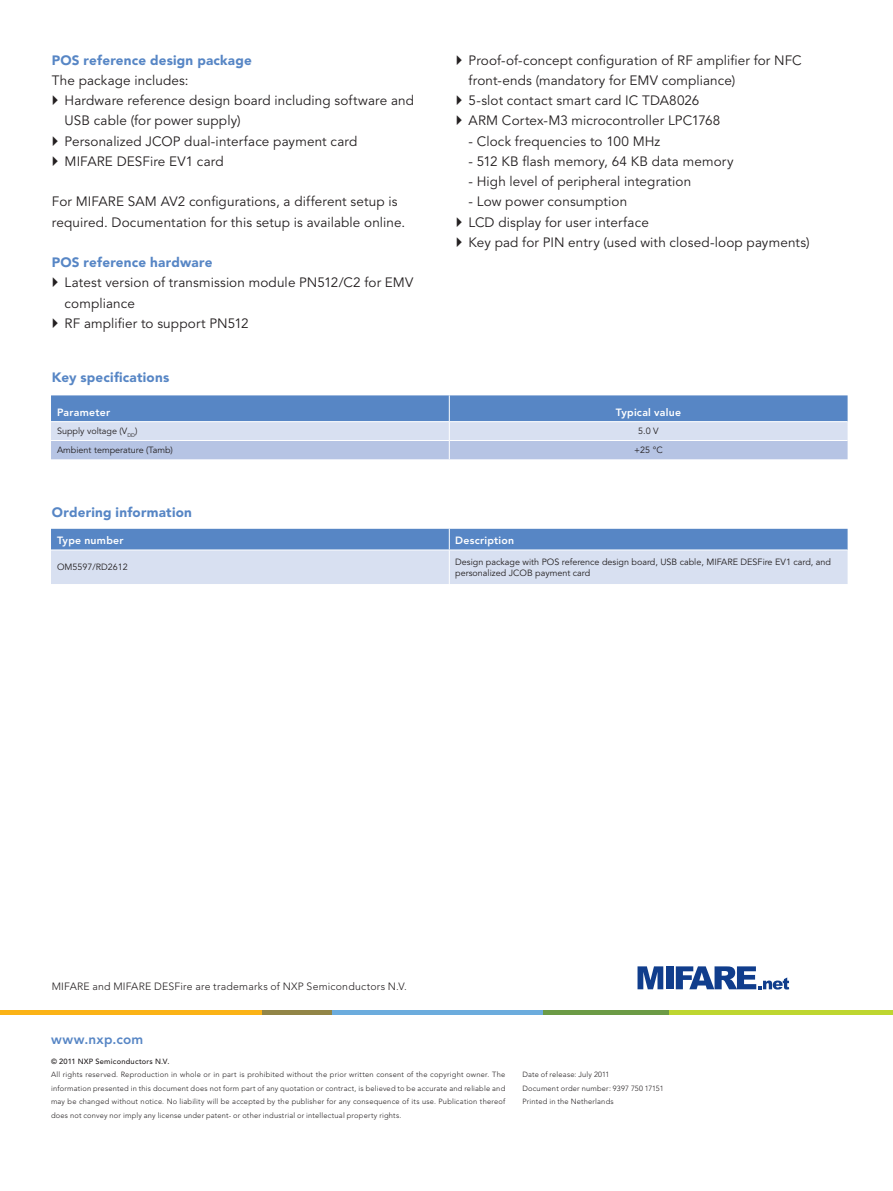
<style>
.page{position:relative;width:893px;height:1191px;background:#fff}
.page>*{position:absolute;margin:0;border:0;box-sizing:border-box;transform-origin:0 0}
.t1{font:13.5px/20.2px "Avenir LT Std";letter-spacing:.01em;color:#231f20}
.t2{font:900 13.5px "Avenir LT Std";letter-spacing:.015em;color:#5786c5}
.t3{font:800 13.5px "Avenir LT Std";letter-spacing:.025em;color:#5786c5}
.t4{font:300 10.5px "Avenir LT Std";letter-spacing:.02em;color:#231f20}
.t5{font:800 10.5px "Avenir LT Std";letter-spacing:.025em;color:#fff}
.t6{font:9px/10.5px "Avenir LT Std";color:#231f20}
.t7{font:300 7.5px/13.5px "Avenir LT Std";letter-spacing:.025em;color:#231f20;text-align:justify}
.t8{font:500 7.5px "Avenir LT Std";letter-spacing:.03em;color:#231f20}
</style>
<div class="page">
<hr style="left:332px;top:1010px;width:212px;height:4px;background:#6cacdd">
<hr style="left:0;top:1010px;width:262px;height:4px;background:#fbb316">
<hr style="left:262px;top:1010px;width:70px;height:4px;background:#928547">
<hr style="left:669px;top:1010px;width:224px;height:4px;background:#bed630">
<hr style="left:544px;top:1010px;width:125px;height:4px;background:#6c9b46">
<svg style="left:51px;top:395px;width:797px;height:64px;background:#9cb5dc"></svg>
<svg style="left:51px;top:529px;width:797px;height:55px;background:#a8bee0"></svg>
<hr style="left:51px;top:549px;width:398px;height:1px;background:#fff">
<hr style="left:449px;top:549px;width:399px;height:1px;background:#fff">
<hr style="left:449px;top:550px;width:1px;height:34px;background:#fff">
<svg style="left:637px;top:966px;width:26px;height:23px"></svg>
<div style="left:666px;top:966px;width:7px;height:23px;background:#103d8c"></div>
<svg style="left:676px;top:966px;width:113px;height:23px"></svg>
<p class="t2" style="left:52px;top:52px;width:201px">POS reference design package</p>
<p class="t1" style="left:65px;top:70px;width:351px;text-indent:-13px">The package includes:<br>Hardware reference design board including software and USB cable (for power supply)<br>Personalized JCOP dual-interface payment card<br>MIFARE DESFire EV1 card</p>
<p class="t1" style="left:52px;top:192px;width:355px">For MIFARE SAM AV2 configurations, a different setup is required. Documentation for this setup is available online.</p>
<p class="t2" style="left:52px;top:254px;width:162px">POS reference hardware</p>
<p class="t1" style="left:65px;top:273px;width:350px">Latest version of transmission module PN512/C2 for EMV compliance<br>RF amplifier to support PN512</p>
<p class="t1" style="left:469px;top:50px;width:335px">Proof-of-concept configuration of RF amplifier for NFC front-ends (mandatory for EMV compliance)<br>5-slot contact smart card IC TDA8026<br>ARM Cortex-M3 microcontroller LPC1768</p>
<p class="t1" style="left:469px;top:131px;width:193px">- Clock frequencies to 100 MHz</p>
<p class="t1" style="left:469px;top:151px;width:266px">- 512 KB flash memory, 64 KB data memory</p>
<p class="t1" style="left:469px;top:172px;width:224px">- High level of peripheral integration</p>
<p class="t1" style="left:469px;top:192px;width:343px">- Low power consumption<br>LCD display for user interface<br>Key pad for PIN entry (used with closed-loop payments)</p>
<p class="t2" style="left:52px;top:369px;width:119px">Key specifications</p>
<p class="t5" style="left:57px;top:406px;width:55px">Parameter</p>
<p class="t5" style="left:616px;top:406px;width:67px">Typical value</p>
<p class="t6" style="left:57px;top:426px;width:82px">Supply voltage (V<sub>DD</sub>)</p>
<p class="t6" style="left:638px;top:426px;width:22px">5.0 V</p>
<p class="t6" style="left:57px;top:445px;width:117px">Ambient temperature (Tamb)</p>
<p class="t6" style="left:634px;top:445px;width:30px">+25 °C</p>
<p class="t2" style="left:52px;top:504px;width:142px">Ordering information</p>
<p class="t5" style="left:57px;top:534px;width:68px">Type number</p>
<p class="t5" style="left:455px;top:534px;width:60px">Description</p>
<p class="t6" style="left:57px;top:562px;width:72px">OM5597/RD2612</p>
<p class="t6" style="left:455px;top:557px;width:377px">Design package with POS reference design board, USB cable, MIFARE DESFire EV1 card, and personalized JCOB payment card</p>
<p class="t4" style="left:52px;top:979px;width:357px">MIFARE and MIFARE DESFire are trademarks of NXP Semiconductors N.V.</p>
<p class="t3" style="left:51px;top:1031px;width:94px">www.nxp.com</p>
<p class="t8" style="left:51px;top:1057px;width:120px">© 2011 NXP Semiconductors N.V.</p>
<p class="t7" style="left:51px;top:1068px;width:456px">All rights reserved. Reproduction in whole or in part is prohibited without the prior written consent of the copyright owner. The information presented in this document does not form part of any quotation or contract, is believed to be accurate and reliable and may be changed without notice. No liability will be accepted by the publisher for any consequence of its use. Publication thereof does not convey nor imply any license under patent- or other industrial or intellectual property rights.</p>
<p class="t7" style="left:522px;top:1068px;width:143px;text-align:left">Date of release: July 2011<br>Document order number: 9397 750 17151<br>Printed in the Netherlands</p>
</div>
